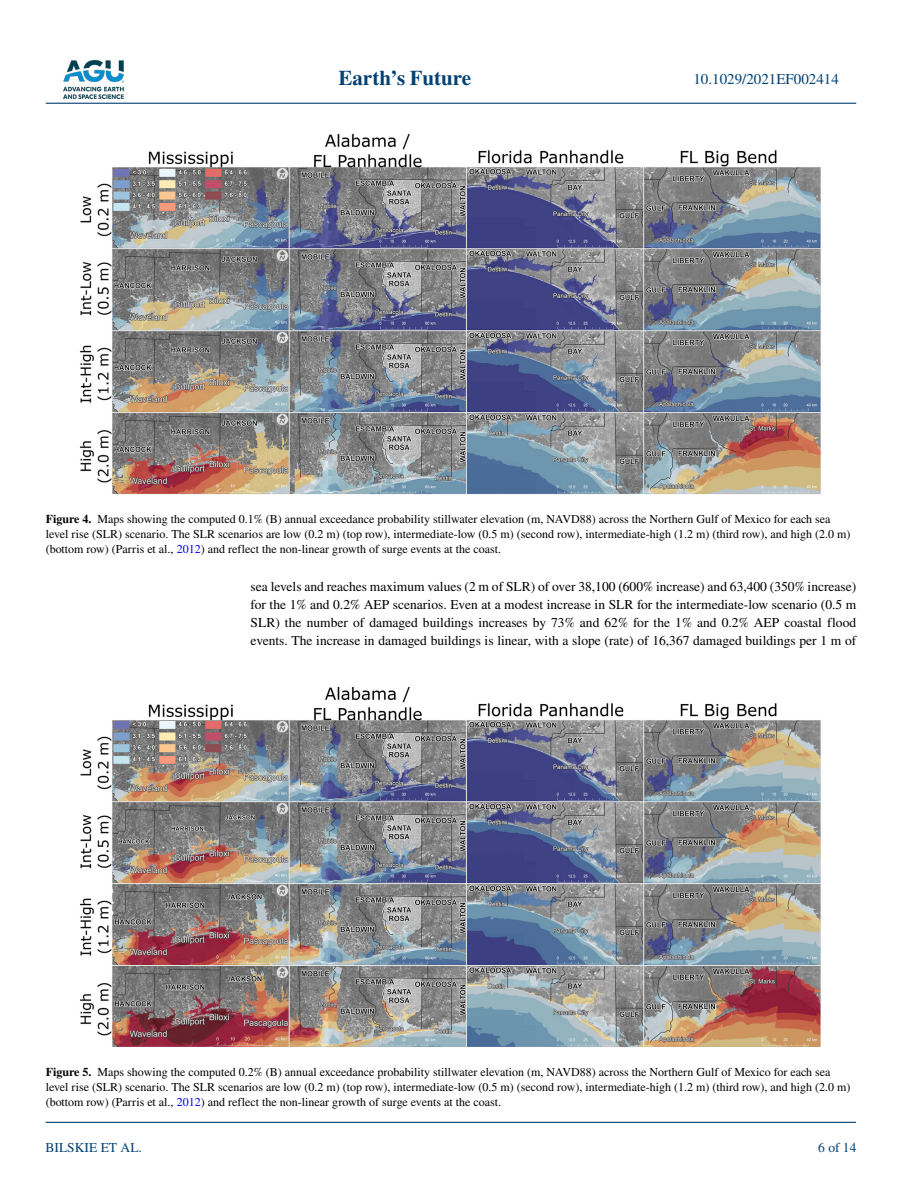
<style>
.page{position:relative;width:902px;height:1183px;background:#fff}
.page>*{position:absolute;margin:0;border:0;box-sizing:border-box;transform-origin:0 0}
.t1{font:700 21px "STIX";color:#004174}
.t2{font:15px "STIX";color:#004174}
.t3{font:13.5px/18px "STIX";color:#000;text-align:justify}
.t4{font:13.5px "STIX";color:#004174}
.t5{font:12px/15px "STIX";color:#000}
.s1{font-weight:700}
.s2{color:#00f}
</style>
<div class="page">
<img style="left:63px;top:60px;width:60px;height:39px">
<hr style="left:46px;top:103px;width:810px;height:1px;background:#004174">
<hr style="left:45px;top:1121px;width:810px;height:1px;background:#004174">
<img style="left:79px;top:134px;width:742px;height:360px">
<img style="left:79px;top:686px;width:742px;height:361px">
<h1 class="t1" style="left:338px;top:66px;width:134px">Earth’s Future</h1>
<p class="t2" style="left:693px;top:69px;width:147px">10.1029/2021EF002414</p>
<p class="t5" style="left:46px;top:512px;width:806px"><span class="s1">Figure 4.</span> Maps showing the computed 0.1% (B) annual exceedance probability stillwater elevation (m, NAVD88) across the Northern Gulf of Mexico for each sea level rise (SLR) scenario. The SLR scenarios are low (0.2 m) (top row), intermediate-low (0.5 m) (second row), intermediate-high (1.2 m) (third row), and high (2.0 m) (bottom row) (Parris et al., <span class="s2">2012</span>) and reflect the non-linear growth of surge events at the coast.</p>
<p class="t3" style="left:250px;top:577px;width:607px">sea levels and reaches maximum values (2 m of SLR) of over 38,100 (600% increase) and 63,400 (350% increase) for the 1% and 0.2% AEP scenarios. Even at a modest increase in SLR for the intermediate-low scenario (0.5 m SLR) the number of damaged buildings increases by 73% and 62% for the 1% and 0.2% AEP coastal flood events. The increase in damaged buildings is linear, with a slope (rate) of 16,367 damaged buildings per 1 m of</p>
<p class="t5" style="left:46px;top:1065px;width:806px"><span class="s1">Figure 5.</span> Maps showing the computed 0.2% (B) annual exceedance probability stillwater elevation (m, NAVD88) across the Northern Gulf of Mexico for each sea level rise (SLR) scenario. The SLR scenarios are low (0.2 m) (top row), intermediate-low (0.5 m) (second row), intermediate-high (1.2 m) (third row), and high (2.0 m) (bottom row) (Parris et al., <span class="s2">2012</span>) and reflect the non-linear growth of surge events at the coast.</p>
<p class="t4" style="left:45px;top:1138px;width:98px">BILSKIE ET AL.</p>
<p class="t4" style="left:818px;top:1138px;width:40px">6 of 14</p>
</div>
